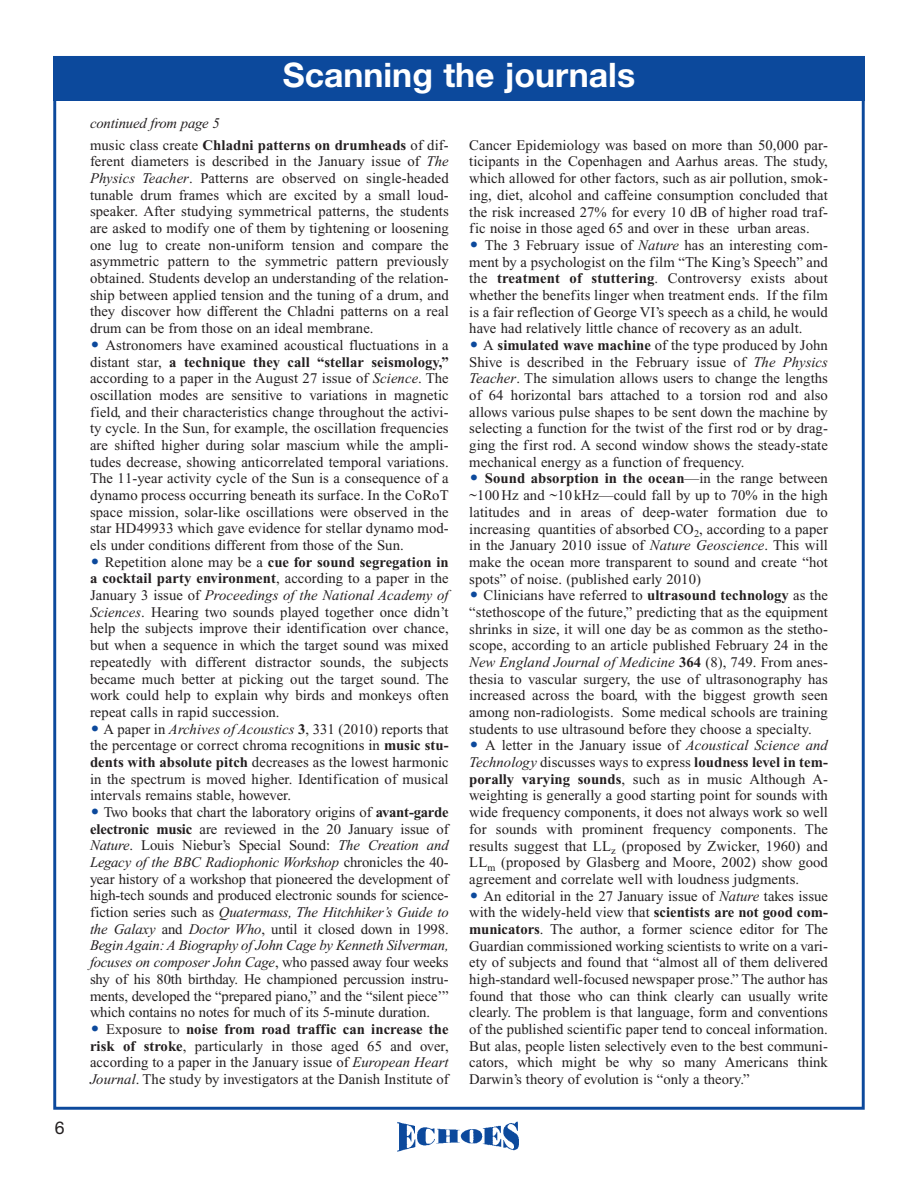
<style>
.page{position:relative;width:918px;height:1188px;background:#fff}
.page>*{position:absolute;margin:0;border:0;box-sizing:border-box;transform-origin:0 0}
.t1{font:700 33.75px "Helvetica Neue";color:#fff}
.t2{font:17.7px "Helvetica Neue";color:#231f20}
.t3{font:14.7px/16.6px "Times New Roman";letter-spacing:.005em;color:#231f20;text-align:justify}
.t4{font:italic 14.7px "Times New Roman";letter-spacing:-.01em;color:#231f20}
.s1{font-weight:700}
.s2{font-style:italic}
.s3{font-family:"European Pi Three";color:#0c499c}
</style>
<div class="page">
<div style="left:53px;top:56px;width:812px;height:44px;background:#0c499c"></div>
<img style="left:397px;top:1121px;width:122px;height:30px">
<p class="t2" style="left:55px;top:1121px;width:11px">6</p>
<p class="t4" style="left:90px;top:118px;width:131px">continued from page 5</p>
<h1 class="t1" style="left:283px;top:63px;width:354px">Scanning the journals</h1>
<p class="t3" style="left:90px;top:138px;width:360px">music class create <span class="s1">Chladni patterns on drumheads</span> of dif&shy;ferent diameters is described in the January issue of <span class="s2">The Physics Teacher</span>. Patterns are observed on single-headed tunable drum frames which are excited by a small loud&shy;speaker. After studying symmetrical patterns, the students are asked to modify one of them by tightening or loosening one lug to create non-uniform tension and compare the asymmetric pattern to the symmetric pattern previously obtained. Students develop an understanding of the relation&shy;ship between applied tension and the tuning of a drum, and they discover how different the Chladni patterns on a real drum can be from those on an ideal membrane.</p>
<p class="t3" style="left:90px;top:338px;width:360px"><span class="s3">-</span> Astronomers have examined acoustical fluctuations in a distant star, <span class="s1">a technique they call “stellar seismology,” </span>according to a paper in the August 27 issue of <span class="s2">Science</span>. The oscillation modes are sensitive to variations in magnetic field, and their characteristics change throughout the activi&shy;ty cycle. In the Sun, for example, the oscillation frequencies are shifted higher during solar mascium while the ampli&shy;tudes decrease, showing anticorrelated temporal variations.<br>The 11-year activity cycle of the Sun is a consequence of a dynamo process occurring beneath its surface. In the CoRoT space mission, solar-like oscillations were observed in the star HD49933 which gave evidence for stellar dynamo mod&shy;els under conditions different from those of the Sun.</p>
<p class="t3" style="left:90px;top:555px;width:360px"><span class="s3">-</span> Repetition alone may be a <span class="s1">cue for sound segregation in a cocktail party environment</span>, according to a paper in the January 3 issue of <span class="s2">Proceedings of the National Academy of Sciences</span>. Hearing two sounds played together once didn’t help the subjects improve their identification over chance, but when a sequence in which the target sound was mixed repeatedly with different distractor sounds, the subjects became much better at picking out the target sound. The work could help to explain why birds and monkeys often repeat calls in rapid succession.</p>
<p class="t3" style="left:90px;top:722px;width:360px"><span class="s3">-</span> A paper in <span class="s2">Archives of Acoustics</span> <span class="s1">3</span>, 331 (2010) reports that the percentage or correct chroma recognitions in <span class="s1">music stu&shy;dents with absolute pitch</span> decreases as the lowest harmonic in the spectrum is moved higher. Identification of musical intervals remains stable, however.</p>
<p class="t3" style="left:90px;top:805px;width:360px"><span class="s3">-</span> Two books that chart the laboratory origins of <span class="s1">avant-garde electronic music</span> are reviewed in the 20 January issue of <span class="s2">Nature</span>. Louis Niebur’s Special Sound: <span class="s2">The Creation and Legacy of the BBC Radiophonic Workshop</span> chronicles the 40- year history of a workshop that pioneered the development of high-tech sounds and produced electronic sounds for science&shy;fiction series such as <span class="s2">Quatermass, The Hitchhiker’s Guide to the Galaxy</span> and <span class="s2">Doctor Who</span>, until it closed down in 1998.<br><span class="s2">Begin Again: A Biography of John Cage by Kenneth Silverman, focuses on composer John Cage</span>, who passed away four weeks shy of his 80th birthday. He championed percussion instru&shy;ments, developed the “prepared piano,” and the “silent piece’” which contains no notes for much of its 5-minute duration.</p>
<p class="t3" style="left:90px;top:1022px;width:360px"><span class="s3">-</span> Exposure to <span class="s1">noise from road traffic can increase the risk of stroke</span>, particularly in those aged 65 and over, according to a paper in the January issue of <span class="s2">European Heart Journal</span>. The study by investigators at the Danish Institute of</p>
<p class="t3" style="left:469px;top:138px;width:360px">Cancer Epidemiology was based on more than 50,000 par&shy;ticipants in the Copenhagen and Aarhus areas. The study, which allowed for other factors, such as air pollution, smok&shy;ing, diet, alcohol and caffeine consumption concluded that the risk increased 27% for every 10 dB of higher road traf&shy;fic noise in those aged 65 and over in these urban areas.</p>
<p class="t3" style="left:469px;top:238px;width:360px"><span class="s3">-</span> The 3 February issue of <span class="s2">Nature</span> has an interesting com&shy;ment by a psychologist on the film “The King’s Speech” and the <span class="s1">treatment of stuttering</span>. Controversy exists about whether the benefits linger when treatment ends. If the film is a fair reflection of George VI’s speech as a child, he would have had relatively little chance of recovery as an adult.</p>
<p class="t3" style="left:469px;top:338px;width:360px"><span class="s3">-</span> A <span class="s1">simulated wave machine</span> of the type produced by John Shive is described in the February issue of <span class="s2">The Physics Teacher</span>. The simulation allows users to change the lengths of 64 horizontal bars attached to a torsion rod and also allows various pulse shapes to be sent down the machine by selecting a function for the twist of the first rod or by drag&shy;ging the first rod. A second window shows the steady-state mechanical energy as a function of frequency.</p>
<p class="t3" style="left:469px;top:472px;width:360px"><span class="s3">-</span> <span class="s1">Sound absorption in the ocean</span>—in the range between ~100 Hz and ~10 kHz—could fall by up to 70% in the high latitudes and in areas of deep-water formation due to increasing quantities of absorbed CO<sub>2</sub>, according to a paper in the January 2010 issue of <span class="s2">Nature Geoscience</span>. This will make the ocean more transparent to sound and create “hot spots” of noise. (published early 2010)</p>
<p class="t3" style="left:469px;top:588px;width:360px"><span class="s3">-</span> Clinicians have referred to <span class="s1">ultrasound technology</span> as the “stethoscope of the future,” predicting that as the equipment shrinks in size, it will one day be as common as the stetho&shy;scope, according to an article published February 24 in the <span class="s2">New England Journal of Medicine</span> <span class="s1">364</span> (8), 749. From anes&shy;thesia to vascular surgery, the use of ultrasonography has increased across the board, with the biggest growth seen among non-radiologists. Some medical schools are training students to use ultrasound before they choose a specialty.</p>
<p class="t3" style="left:469px;top:739px;width:360px"><span class="s3">-</span> A letter in the January issue of <span class="s2">Acoustical Science and Technology</span> discusses ways to express <span class="s1">loudness level in tem&shy;porally varying sounds</span>, such as in music Although A&shy;weighting is generally a good starting point for sounds with wide frequency components, it does not always work so well for sounds with prominent frequency components. The results suggest that LL<sub>z</sub> (proposed by Zwicker, 1960) and LL<sub>m</sub> (proposed by Glasberg and Moore, 2002) show good agreement and correlate well with loudness judgments.</p>
<p class="t3" style="left:469px;top:889px;width:360px"><span class="s3">-</span> An editorial in the 27 January issue of <span class="s2">Nature</span> takes issue with the widely-held view that <span class="s1">scientists are not good com&shy;municators</span>. The author, a former science editor for The Guardian commissioned working scientists to write on a vari&shy;ety of subjects and found that “almost all of them delivered high-standard well-focused newspaper prose.” The author has found that those who can think clearly can usually write clearly. The problem is that language, form and conventions of the published scientific paper tend to conceal information.<br>But alas, people listen selectively even to the best communi&shy;cators, which might be why so many Americans think Darwin’s theory of evolution is “only a theory.”</p>
</div>
